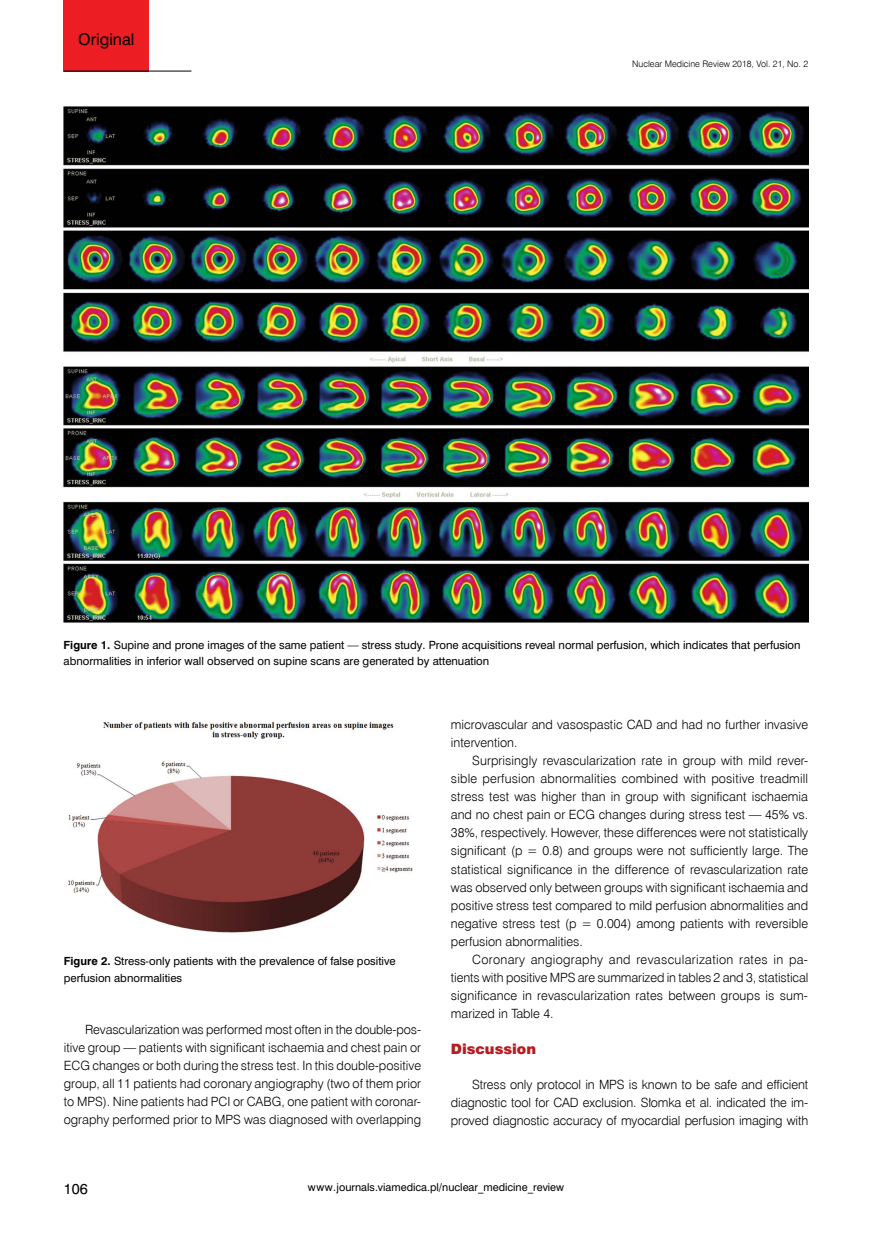
<style>
.page{position:relative;width:872px;height:1234px;background:#fff}
.page>*{position:absolute;margin:0;border:0;box-sizing:border-box;transform-origin:0 0}
.t1{font:15px "Swis 721 PL";color:#000}
.t2{font:14.25px "Swis 721 Blk EU";color:#b61d22}
.t3{font:13.5px "Swis 721 PL";color:#000}
.t4{font:12.75px/18px "Swis 721 Lt EU";color:#000;text-align:justify}
.t5{font:10.5px/16.5px "Swis 721 PL";color:#000}
.t6{font:10.05px "Swis 721 PL";color:#000}
.t7{font:9px "Swis 721 Lt EU";color:#000}
.s1{font-weight:700}
</style>
<div class="page">
<div style="left:64px;top:0;width:85px;height:71px;background:#ed1d24"></div>
<hr style="left:64px;top:71px;width:127px;height:1px;background:#000">
<img style="left:64px;top:106px;width:744px;height:516px">
<img style="left:68px;top:720px;width:345px;height:213px">
<p class="t1" style="left:78px;top:30px;width:58px">Original</p>
<p class="t7" style="left:632px;top:58px;width:177px">Nuclear Medicine Review 2018, Vol. 21, No. 2</p>
<p class="t5" style="left:63px;top:636px;width:738px"><span class="s1">Figure 1.</span> Supine and prone images of the same patient — stress study. Prone acquisitions reveal normal perfusion, which indicates that perfusion abnormalities in inferior wall observed on supine scans are generated by attenuation</p>
<p class="t5" style="left:64px;top:952px;width:333px"><span class="s1">Figure 2.</span> Stress-only patients with the prevalence of false positive perfusion abnormalities</p>
<p class="t4" style="left:64px;top:1020px;width:359px;text-indent:21px">Revascularization was performed most often in the double-pos&shy;itive group — patients with significant ischaemia and chest pain or ECG changes or both during the stress test. In this double-positive group, all 11 patients had coronary angiography (two of them prior to MPS). Nine patients had PCI or CABG, one patient with coronar&shy;ography performed prior to MPS was diagnosed with overlapping</p>
<p class="t4" style="left:451px;top:716px;width:359px">microvascular and vasospastic CAD and had no further invasive intervention.</p>
<p class="t4" style="left:451px;top:752px;width:359px;text-indent:21px">Surprisingly revascularization rate in group with mild rever&shy;sible perfusion abnormalities combined with positive treadmill stress test was higher than in group with significant ischaemia and no chest pain or ECG changes during stress test — 45% vs.<br>38%, respectively. However, these differences were not statistically significant (p = 0.8) and groups were not sufficiently large. The statistical significance in the difference of revascularization rate was observed only between groups with significant ischaemia and positive stress test compared to mild perfusion abnormalities and negative stress test (p = 0.004) among patients with reversible perfusion abnormalities.</p>
<p class="t4" style="left:451px;top:950px;width:359px;text-indent:21px">Coronary angiography and revascularization rates in pa&shy;tients with positive MPS are summarized in tables 2 and 3, statistical significance in revascularization rates between groups is sum&shy;marized in Table 4.</p>
<p class="t2" style="left:451px;top:1039px;width:87px">Discussion</p>
<p class="t4" style="left:451px;top:1075px;width:359px;text-indent:21px">Stress only protocol in MPS is known to be safe and efficient diagnostic tool for CAD exclusion. Słomka et al. indicated the im&shy;proved diagnostic accuracy of myocardial perfusion imaging with</p>
<p class="t3" style="left:64px;top:1179px;width:25px">106</p>
<p class="t6" style="left:308px;top:1180px;width:258px">www.journals.viamedica.pl/nuclear_medicine_review</p>
</div>
